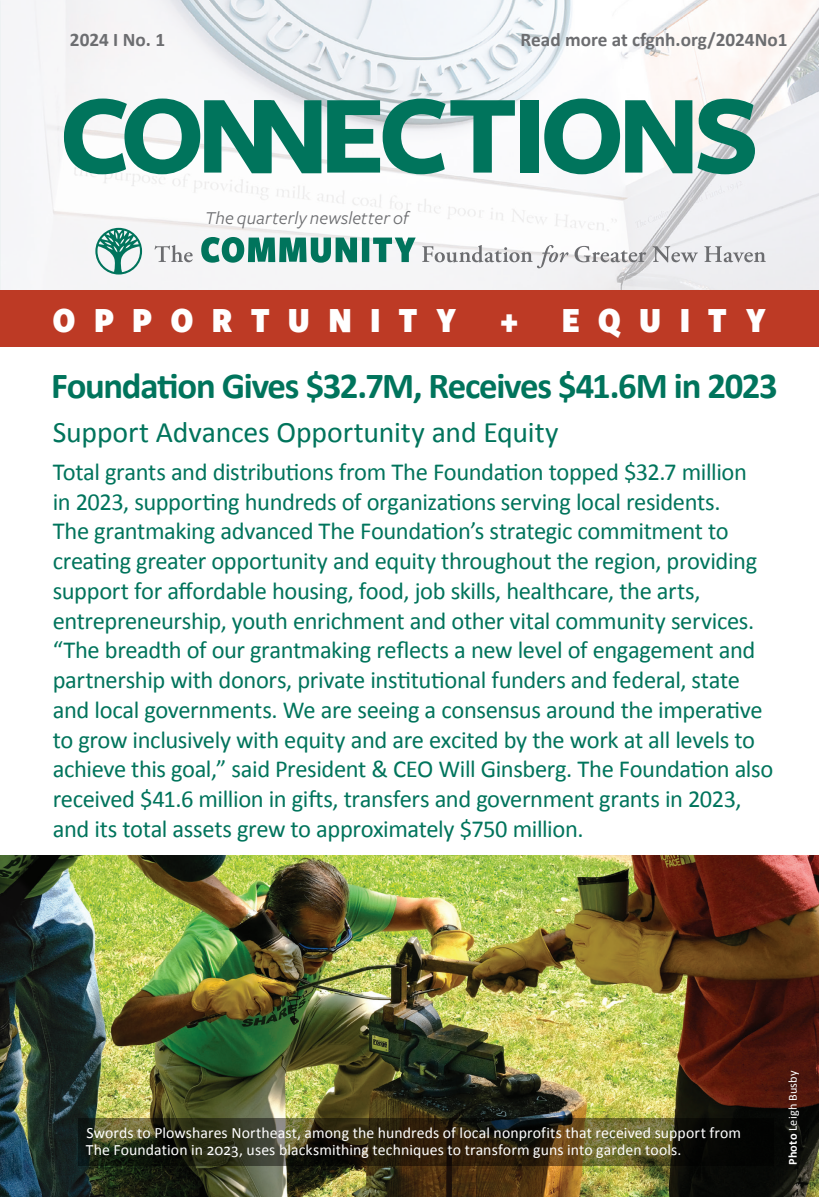
<style>
.page{position:relative;width:819px;height:1197px;background:#fff}
.page>*{position:absolute;margin:0;border:0;box-sizing:border-box;transform-origin:0 0}
.Connections{font:115.67px "Freight Sans Bold SC";letter-spacing:-.06em;color:#00745c}
.First_Page_-_Header{font:700 36.75px "Calibri";letter-spacing:-.035em;color:#00745c}
.t1{font:900 36.75px "Freight Sans Cnd Pro";letter-spacing:.495em;color:#fff}
.First_Page_-_Header-2{font:29.75px "Calibri";letter-spacing:-.005em;color:#00745c}
.Body_Copy_-_All{font:24.5px/29.8px "Calibri";letter-spacing:-.015em;color:#00745c}
.Newsletter_Issue{font:700 19.25px "Calibri";color:#6c6d70}
.t2{font:italic 18.9px "Freight Sans";letter-spacing:.01em;color:#6c6d70}
.Photo_Caption{font:15.75px/17.5px "Calibri";letter-spacing:.005em;color:#fff}
.Photo_Caption-2{font:12.25px "Calibri";letter-spacing:.015em;color:#fff}
.s1{font-weight:700}
</style>
<div class="page">
<svg style="left:0;top:0;width:819px;height:290px;fill:#f6f5f7"></svg>
<svg style="left:95px;top:228px;width:47px;height:47px"></svg>
<svg style="left:201px;top:237px;width:215px;height:26px"></svg>
<svg style="left:155px;top:245px;width:38px;height:17px"></svg>
<svg style="left:422px;top:245px;width:146px;height:23px"></svg>
<svg style="left:575px;top:246px;width:71px;height:16px"></svg>
<svg style="left:653px;top:246px;width:45px;height:16px"></svg>
<svg style="left:704px;top:246px;width:62px;height:16px"></svg>
<img style="left:0;top:856px;width:819px;height:341px">
<svg style="left:78px;top:1118px;width:696px;height:48px;background:#322e17"></svg>
<div style="left:0;top:290px;width:819px;height:56px;background:#bd3a25"></div>
<p class="Newsletter_Issue" style="left:70px;top:27px;width:97px">2024 I No. 1</p>
<p class="Newsletter_Issue" style="left:521px;top:27px;width:268px">Read more at cfgnh.org/2024No1</p>
<p class="Connections" style="left:59px;top:73px;width:701px">CONNECTIONS</p>
<p class="t2" style="left:205px;top:208px;width:205px">The quarterly newsletter of</p>
<p class="t1" style="left:53px;top:295px;width:715px">OPPORTUNITY + EQUITY</p>
<p class="First_Page_-_Header" style="left:51px;top:363px;width:728px">Foundation Gives $32.7M, Receives $41.6M in 2023</p>
<p class="First_Page_-_Header-2" style="left:53px;top:414px;width:507px">Support Advances Opportunity and Equity</p>
<p class="Body_Copy_-_All" style="left:53px;top:457px;width:722px">Total grants and distributions from The Foundation topped $32.7 million<br>in 2023, supporting hundreds of organizations serving local residents.<br>The grantmaking advanced The Foundation’s strategic commitment to creating greater opportunity and equity throughout the region, providing support for affordable housing, food, job skills, healthcare, the arts, entrepreneurship, youth enrichment and other vital community services. “The breadth of our grantmaking reflects a new level of engagement and partnership with donors, private institutional funders and federal, state and local governments. We are seeing a consensus around the imperative to grow inclusively with equity and are excited by the work at all levels to achieve this goal,” said President &amp; CEO Will Ginsberg. The Foundation also received $41.6 million in gifts, transfers and government grants in 2023, and its total assets grew to approximately $750 million.</p>
<p class="Photo_Caption" style="left:86px;top:1124px;width:657px">Swords to Plowshares Northeast, among the hundreds of local nonprofits that received support from<br>The Foundation in 2023, uses blacksmithing techniques to transform guns into garden tools.</p>
<p class="Photo_Caption-2" style="left:785px;top:1165px;width:96px;rotate:-90deg"><span class="s1">Photo</span> Leigh Busby</p>
</div>
